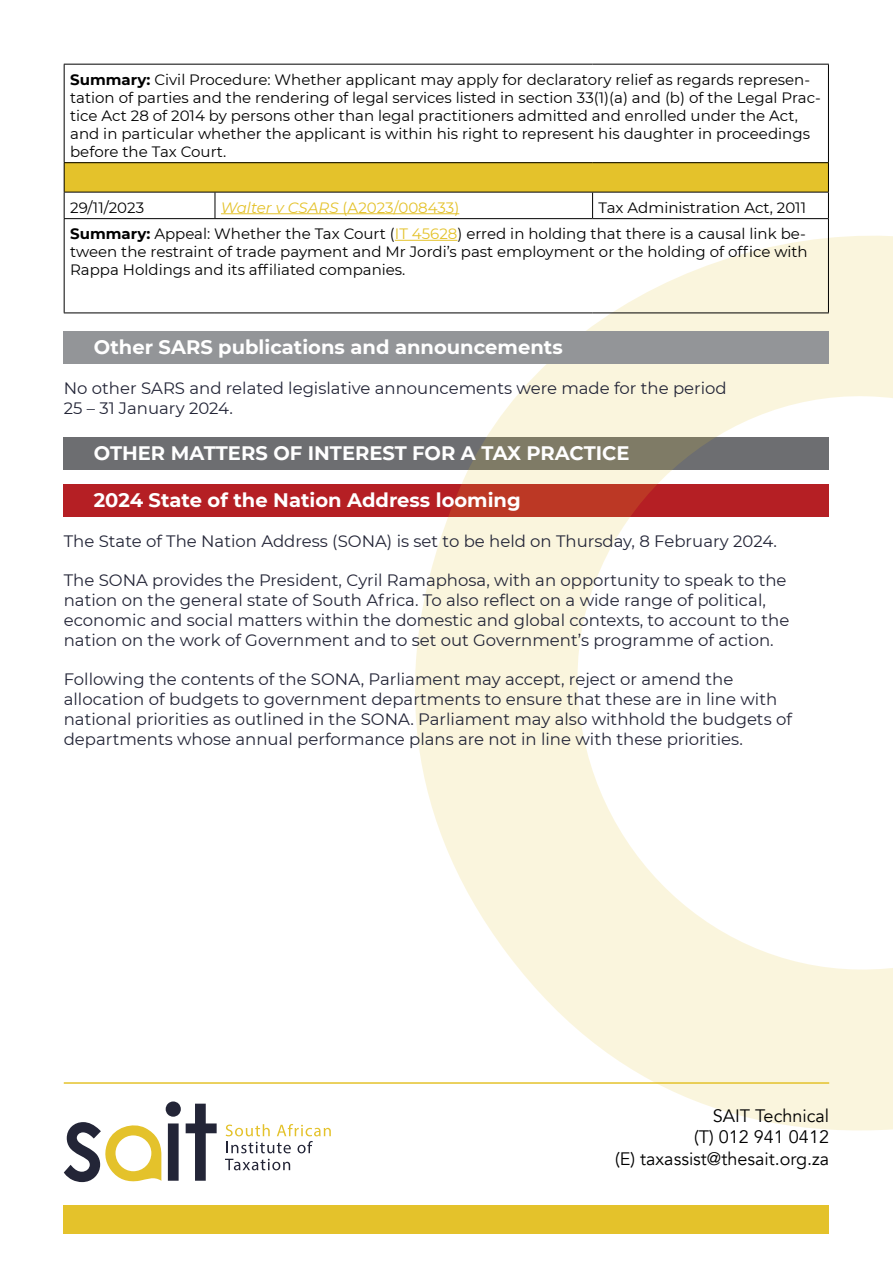
<style>
.page{position:relative;width:893px;height:1263px;background:#fff}
.page>*{position:absolute;margin:0;border:0;box-sizing:border-box;transform-origin:0 0}
.t1{font:700 19.5px "Montserrat";color:#fff}
.t2{font:18px/21.6px "Avenir";color:#000;text-align:right}
.t3{font:16.5px/19.8px "Montserrat";color:#232537}
.t4{font:15px/18px "Montserrat";color:#000}
.t5{font:15px "Montserrat";color:#e4c22b}
.s1{font-weight:700}
.s2{font-style:italic}
.s3{color:#e4c22b}
</style>
<div class="page">
<div style="left:64px;top:485px;width:765px;height:32px;background:#b51f24"></div>
<div style="left:64px;top:437px;width:765px;height:32px;background:#6d6e71"></div>
<svg style="left:401px;top:235px;width:492px;height:896px"></svg>
<div style="left:64px;top:332px;width:765px;height:32px;background:#939598"></div>
<div style="left:64px;top:163px;width:764px;height:29px;background:#e4c22b"></div>
<hr style="left:64px;top:64px;width:151px;height:1px;background:#000">
<hr style="left:64px;top:65px;width:1px;height:97px;background:#000">
<hr style="left:215px;top:64px;width:378px;height:1px;background:#000">
<hr style="left:593px;top:64px;width:236px;height:1px;background:#000">
<hr style="left:828px;top:65px;width:1px;height:97px;background:#000">
<hr style="left:64px;top:162px;width:151px;height:1px;background:#000">
<hr style="left:215px;top:162px;width:378px;height:1px;background:#000">
<hr style="left:593px;top:162px;width:236px;height:1px;background:#000">
<hr style="left:64px;top:192px;width:151px;height:1px;background:#000">
<svg style="left:64px;top:163px;width:1px;height:55px"></svg>
<hr style="left:215px;top:192px;width:378px;height:1px;background:#000">
<svg style="left:215px;top:192px;width:1px;height:26px"></svg>
<hr style="left:593px;top:192px;width:236px;height:1px;background:#000">
<svg style="left:592px;top:192px;width:1px;height:26px"></svg>
<svg style="left:828px;top:163px;width:1px;height:55px"></svg>
<hr style="left:64px;top:218px;width:151px;height:1px;background:#000">
<hr style="left:64px;top:219px;width:1px;height:94px;background:#000">
<hr style="left:215px;top:218px;width:378px;height:1px;background:#000">
<hr style="left:593px;top:218px;width:236px;height:1px;background:#000">
<hr style="left:828px;top:219px;width:1px;height:94px;background:#000">
<hr style="left:64px;top:313px;width:151px;height:1px;background:#000">
<hr style="left:215px;top:313px;width:378px;height:1px;background:#000">
<hr style="left:593px;top:313px;width:236px;height:1px;background:#000">
<hr style="left:221px;top:213px;width:238px;height:1px;background:#e4c22b">
<hr style="left:395px;top:240px;width:62px;height:1px;background:#e4c22b">
<hr style="left:64px;top:1082px;width:765px;height:2px;background:#e4c22b">
<div style="left:64px;top:1205px;width:765px;height:28px;background:#e4c22b"></div>
<svg style="left:64px;top:1101px;width:153px;height:82px"></svg>
<svg style="left:226px;top:1124px;width:105px;height:29px"></svg>
<svg style="left:225px;top:1159px;width:65px;height:11px"></svg>
<p class="t4" style="left:70px;top:70px;width:752px"><span class="s1">Summary:</span> Civil Procedure: Whether applicant may apply for declaratory relief as regards represen&shy;tation of parties and the rendering of legal services listed in section 33(1)(a) and (b) of the Legal Prac&shy;tice Act 28 of 2014 by persons other than legal practitioners admitted and enrolled under the Act, and in particular whether the applicant is within his right to represent his daughter in proceedings before the Tax Court.</p>
<p class="t4" style="left:70px;top:198px;width:76px">29/11/2023</p>
<p class="t5" style="left:221px;top:197px;width:240px"><span class="s2">Walter v CSARS</span> (A2023/008433)</p>
<p class="t4" style="left:70px;top:193px;width:737px;line-height:26.5px;text-align:right">Tax Administration Act, 2011<br><span class="s1">Summary:</span> Appeal: Whether the Tax Court (<span class="s3">IT 45628</span>) erred in holding that there is a causal link be-</p>
<p class="t4" style="left:70px;top:242px;width:739px">tween the restraint of trade payment and Mr Jordi’s past employment or the holding of office with<br>Rappa Holdings and its affiliated companies.</p>
<p class="t1" style="left:94px;top:333px;width:470px">Other SARS publications and announcements</p>
<p class="t3" style="left:64px;top:377px;width:664px">No other SARS and related legislative announcements were made for the period<br>25 – 31 January 2024.</p>
<p class="t1" style="left:94px;top:439px;width:537px">OTHER MATTERS OF INTEREST FOR A TAX PRACTICE</p>
<p class="t1" style="left:94px;top:486px;width:428px">2024 State of the Nation Address looming</p>
<p class="t3" style="left:64px;top:530px;width:715px">The State of The Nation Address (SONA) is set to be held on Thursday, 8 February 2024.</p>
<p class="t3" style="left:64px;top:570px;width:727px">The SONA provides the President, Cyril Ramaphosa, with an opportunity to speak to the nation on the general state of South Africa. To also reflect on a wide range of political, economic and social matters within the domestic and global contexts, to account to the nation on the work of Government and to set out Government’s programme of action.</p>
<p class="t3" style="left:64px;top:669px;width:730px">Following the contents of the SONA, Parliament may accept, reject or amend the allocation of budgets to government departments to ensure that these are in line with national priorities as outlined in the SONA. Parliament may also withhold the budgets of departments whose annual performance plans are not in line with these priorities.</p>
<p class="t2" style="left:615px;top:1105px;width:215px">SAIT Technical<br>(T) 012 941 0412<br>(E) taxassist@thesait.org.za</p>
</div>
